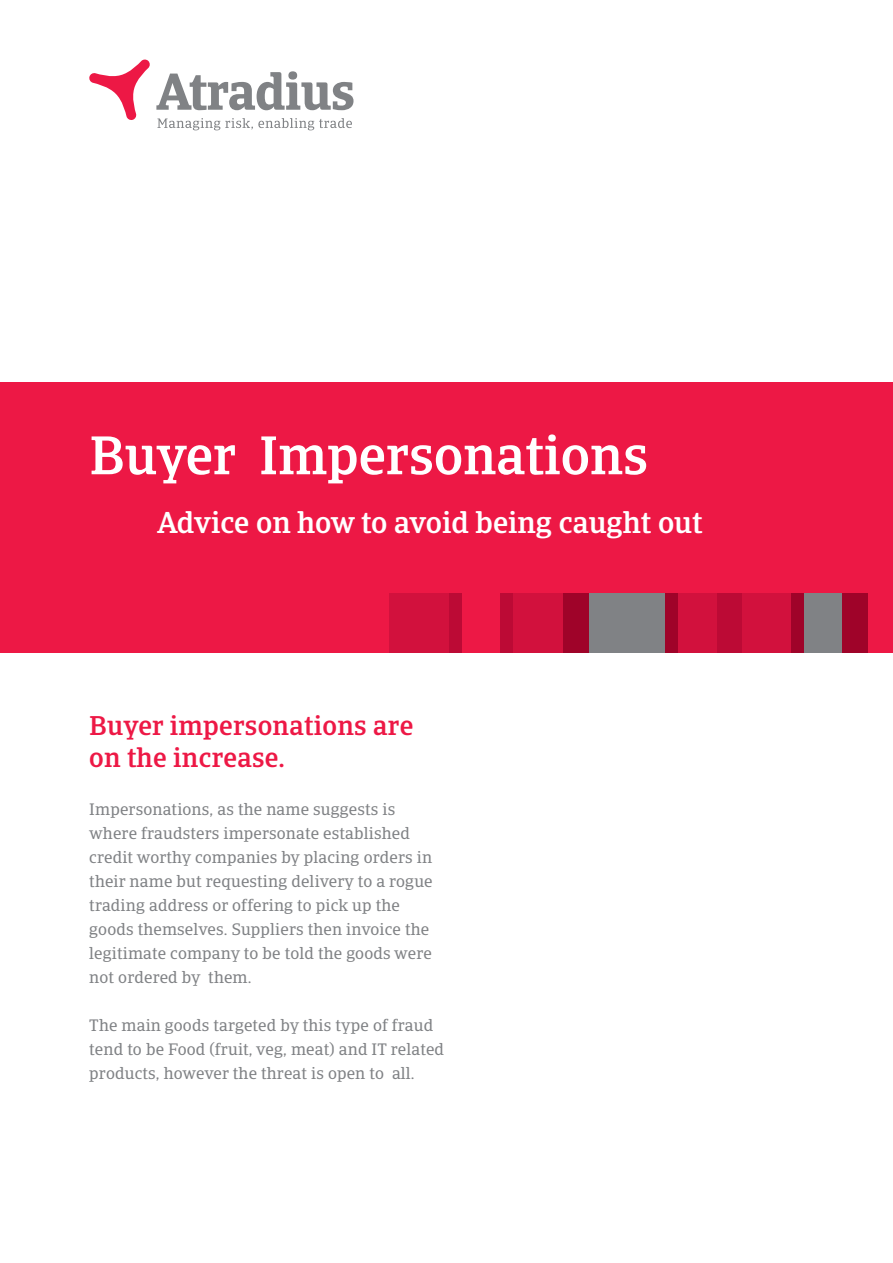
<style>
.page{position:relative;width:893px;height:1263px;background:#fff}
.page>*{position:absolute;margin:0;border:0;box-sizing:border-box;transform-origin:0 0}
.t1{font:500 54px "Catalana";color:#fff}
.t2{font:500 30px "Catalana";color:#fff}
.t3{font:500 27px/32.4px "Catalana";letter-spacing:.01em;color:#ed1845}
.t4{font:16.5px/24px "Catalana";letter-spacing:.01em;color:#808285}
</style>
<div class="page">
<div style="left:0;top:383px;width:893px;height:270px;background:#ed1845"></div>
<div style="left:449px;top:593px;width:12px;height:60px;background:#bc0a35"></div>
<div style="left:389px;top:593px;width:60px;height:60px;background:#d2113d"></div>
<div style="left:512px;top:593px;width:51px;height:60px;background:#d2113d"></div>
<div style="left:742px;top:593px;width:49px;height:60px;background:#d2113d"></div>
<div style="left:563px;top:593px;width:26px;height:60px;background:#9f0329"></div>
<div style="left:716px;top:593px;width:26px;height:60px;background:#bc0a35"></div>
<div style="left:842px;top:593px;width:25px;height:60px;background:#9f0329"></div>
<div style="left:500px;top:593px;width:12px;height:60px;background:#bc0a35"></div>
<div style="left:589px;top:593px;width:76px;height:60px;background:#808285"></div>
<div style="left:665px;top:593px;width:13px;height:60px;background:#9f0329"></div>
<div style="left:678px;top:593px;width:38px;height:60px;background:#d2113d"></div>
<div style="left:804px;top:593px;width:38px;height:60px;background:#808285"></div>
<div style="left:791px;top:593px;width:13px;height:60px;background:#9f0329"></div>
<svg style="left:156px;top:71px;width:197px;height:39px"></svg>
<svg style="left:89px;top:60px;width:61px;height:60px"></svg>
<svg style="left:157px;top:118px;width:195px;height:12px"></svg>
<p class="t1" style="left:89px;top:423px;width:560px">Buyer Impersonations</p>
<p class="t2" style="left:157px;top:504px;width:547px">Advice on how to avoid being caught out</p>
<p class="t3" style="left:89px;top:709px;width:325px">Buyer impersonations are on the increase.</p>
<p class="t4" style="left:89px;top:797px;width:345px">Impersonations, as the name suggests is where fraudsters impersonate established credit worthy companies by placing orders in their name but requesting delivery to a rogue trading address or offering to pick up the goods themselves. Suppliers then invoice the legitimate company to be told the goods were not ordered by them.</p>
<p class="t4" style="left:89px;top:1013px;width:356px">The main goods targeted by this type of fraud tend to be Food (fruit, veg, meat) and IT related products, however the threat is open to all.</p>
</div>
